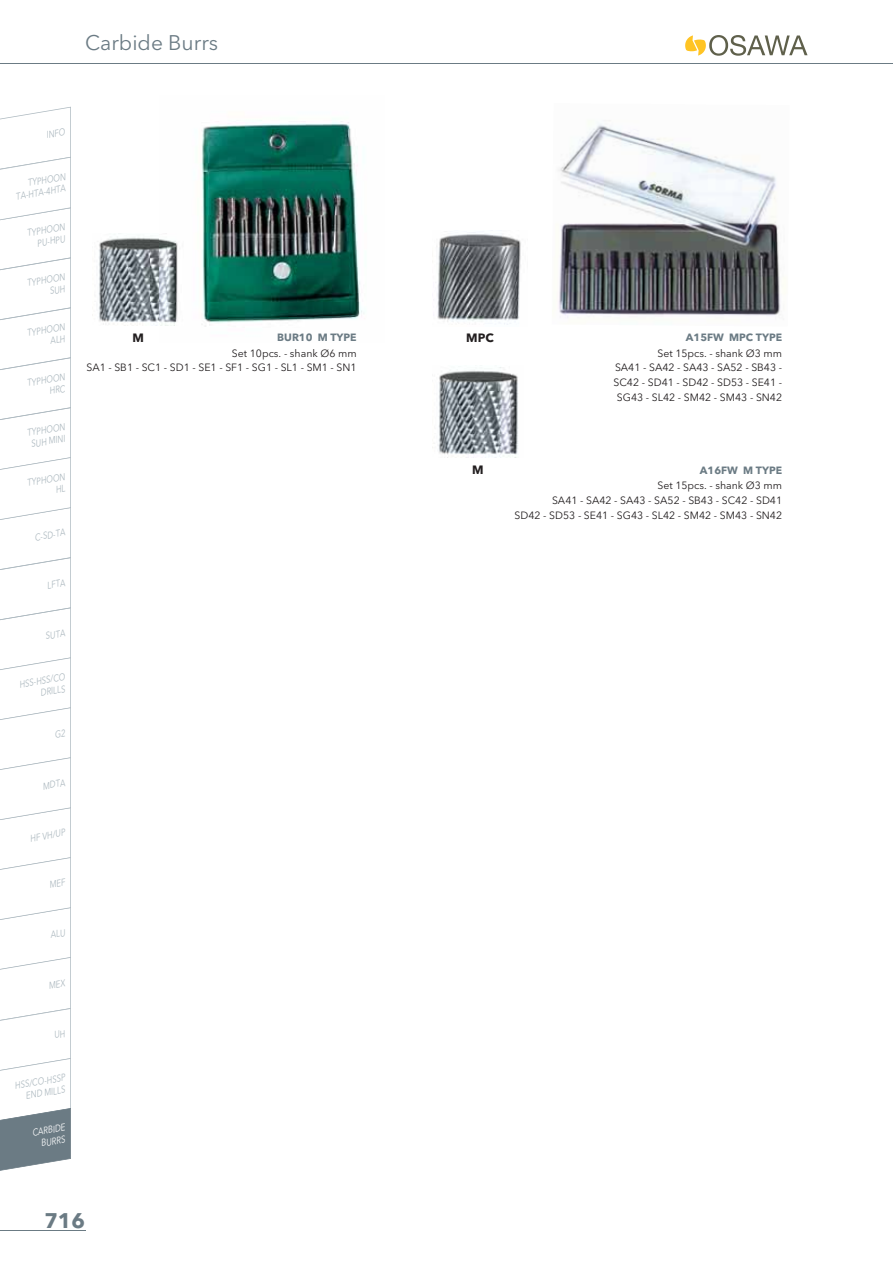
<style>
.page{position:relative;width:893px;height:1263px;background:#fff}
.page>*{position:absolute;margin:0;border:0;box-sizing:border-box;transform-origin:0 0}
.t1{font:21px "Avenir Next W1 G";color:#6b7b84}
.t2{font:700 21px "Avenir Next W1 G";color:#6b7b84}
.t3{font:700 12px "Avenir Next W1 G";color:#231f20}
.t4{font:10.5px/14.9px "Avenir Next W1 G";color:#231f20;text-align:right}
.t5{font:700 10.5px "Avenir Next W1 G";color:#6b7b84}
.t6{font:italic 9.75px/11.7px "Avenir Next W1 G";color:#acb8bf;text-align:right;scale:.8 1}
.t7{font:italic 9.75px/11.7px "Avenir Next W1 G";color:#fff;text-align:center;scale:.8 1}
</style>
<div class="page">
<hr style="left:0;top:63px;width:892px;height:1px;background:#6b7b84">
<svg style="left:685px;top:35px;width:122px;height:21px"></svg>
<hr style="left:0;top:1230px;width:85px;height:1px;background:#6b7b84">
<img style="left:558px;top:120px;width:223px;height:198px">
<img style="left:160px;top:120px;width:202px;height:207px">
<img style="left:432px;top:367px;width:86px;height:90px">
<img style="left:99px;top:233px;width:85px;height:92px">
<img style="left:433px;top:232px;width:88px;height:93px">
<svg style="left:0;top:107px;width:71px;height:1064px"></svg>
<h1 class="t1" style="left:85px;top:34px;width:135px">Carbide Burrs</h1>
<p class="t6" style="left:45px;top:130px;width:25px;rotate:-10deg">INFO</p>
<p class="t6" style="left:13px;top:180px;width:67px;rotate:-10deg">TYPHOON<br>TA-HTA-4HTA</p>
<p class="t6" style="left:26px;top:228px;width:50px;rotate:-10deg">TYPHOON<br>PU-HPU</p>
<p class="t6" style="left:26px;top:278px;width:50px;rotate:-10deg">TYPHOON<br>SUH</p>
<p class="t6" style="left:26px;top:328px;width:50px;rotate:-10deg">TYPHOON<br>ALH</p>
<p class="t6" style="left:26px;top:378px;width:50px;rotate:-10deg">TYPHOON<br>HRC</p>
<p class="t6" style="left:26px;top:428px;width:50px;text-align:left;rotate:-10deg">TYPHOON<br>SUH MINI</p>
<p class="t6" style="left:26px;top:478px;width:50px;rotate:-10deg">TYPHOON<br>HL</p>
<p class="t6" style="left:34px;top:532px;width:40px;rotate:-10deg">C-SD-TA</p>
<p class="t6" style="left:46px;top:581px;width:24px;rotate:-10deg">LFTA</p>
<p class="t6" style="left:44px;top:631px;width:26px;rotate:-10deg">SUTA</p>
<p class="t6" style="left:18px;top:679px;width:60px;rotate:-10deg">HSS-HSS/CO<br>DRILLS</p>
<p class="t5" style="left:277px;top:333px;width:81px">BUR10 M TYPE</p>
<p class="t4" style="left:86px;top:346px;width:272px">Set 10pcs. - shank Ø6 mm<br>SA1 - SB1 - SC1 - SD1 - SE1 - SF1 - SG1 - SL1 - SM1 - SN1</p>
<p class="t3" style="left:133px;top:333px;width:13px">M</p>
<p class="t3" style="left:466px;top:333px;width:29px">MPC</p>
<p class="t3" style="left:472px;top:465px;width:13px">M</p>
<p class="t5" style="left:686px;top:333px;width:98px">A15FW MPC TYPE</p>
<p class="t4" style="left:613px;top:346px;width:170px">Set 15pcs. - shank Ø3 mm<br>SA41 - SA42 - SA43 - SA52 - SB43 -<br>SC42 - SD41 - SD42 - SD53 - SE41 -<br>SG43 - SL42 - SM42 - SM43 - SN42</p>
<p class="t5" style="left:700px;top:465px;width:84px">A16FW M TYPE</p>
<p class="t4" style="left:514px;top:479px;width:269px">Set 15pcs. - shank Ø3 mm<br>SA41 - SA42 - SA43 - SA52 - SB43 - SC42 - SD41<br>SD42 - SD53 - SE41 - SG43 - SL42 - SM42 - SM43 - SN42</p>
<p class="t6" style="left:42px;top:781px;width:30px;rotate:-10deg">MDTA</p>
<p class="t6" style="left:29px;top:833px;width:46px;rotate:-10deg">HF VH/UP</p>
<p class="t6" style="left:14px;top:1081px;width:65px;rotate:-10deg">HSS/CO-HSSP<br>END MILLS</p>
<p class="t7" style="left:31px;top:1128px;width:43px;rotate:-10deg">CARBIDE<br>BURRS</p>
<h1 class="t2" style="left:44px;top:1211px;width:42px">716</h1>
</div>
